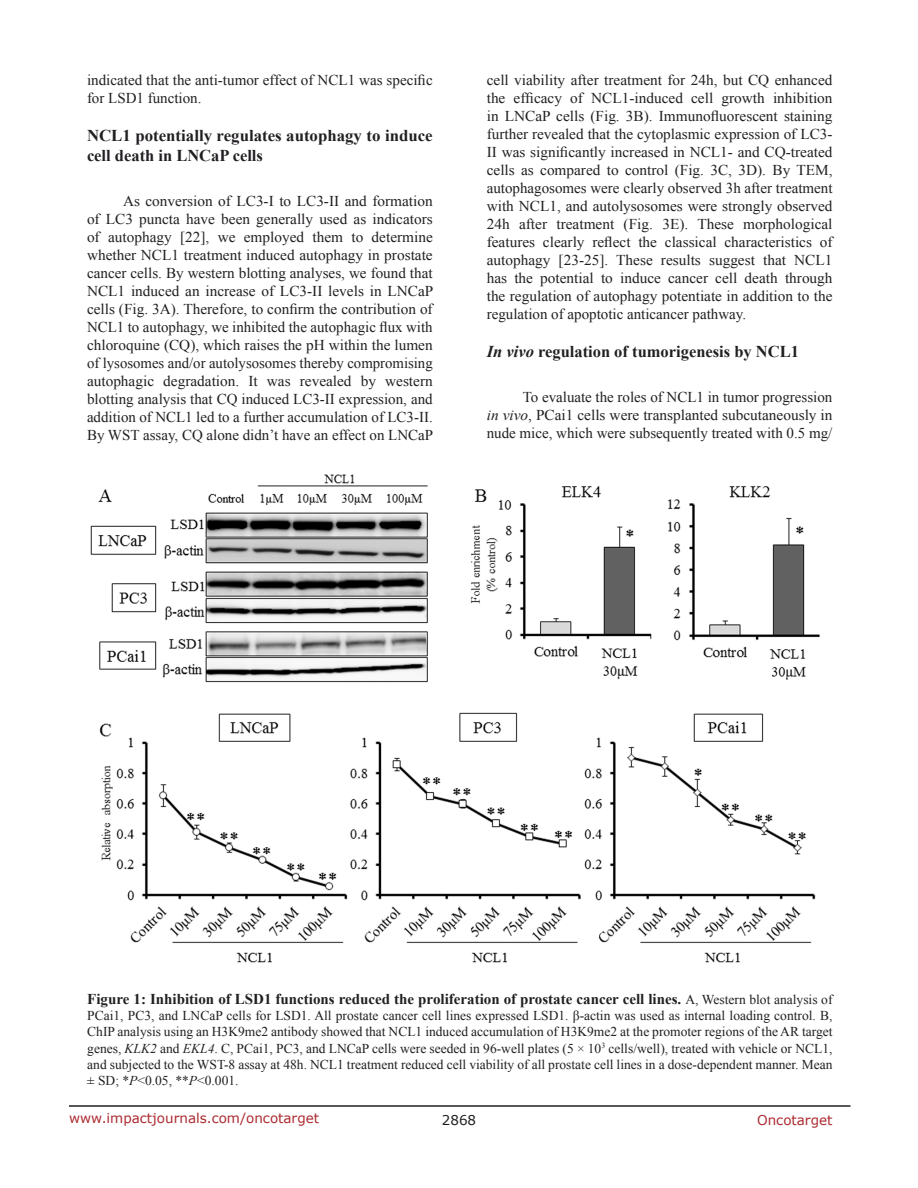
<style>
.page{position:relative;width:918px;height:1188px;background:#fff}
.page>*{position:absolute;margin:0;border:0;box-sizing:border-box;transform-origin:0 0}
.SubHeading{font:700 16.5px/19.8px "Times New Roman";color:#221f22}
.BodyText{font:15px/18px "Times New Roman";color:#221f22;text-align:justify}
.FigureText{font:700 15px "Times New Roman";color:#221f22}
.FigureText-2{font:13.5px/16.2px "Times New Roman";color:#221f22;text-align:justify}
.t1{font:13.5px "Verdana";color:#ac2b31}
.t2{font:13.5px "Verdana";color:#221f22}
.s1{font-style:italic}
.s2{font-weight:400;font-size:13.5px}
</style>
<div class="page">
<hr style="left:69px;top:1105px;width:781px;height:2px;background:#231f20">
<img style="left:90px;top:474px;width:730px;height:489px">
<p class="BodyText" style="left:87px;top:71px;width:347px">indicated that the anti-tumor effect of NCL1 was specific for LSD1 function.</p>
<p class="SubHeading" style="left:87px;top:125px;width:347px">NCL1 potentially regulates autophagy to induce cell death in LNCaP cells</p>
<p class="BodyText" style="left:87px;top:192px;width:348px;text-indent:36px">As conversion of LC3-I to LC3-II and formation of LC3 puncta have been generally used as indicators of autophagy [22], we employed them to determine whether NCL1 treatment induced autophagy in prostate cancer cells. By western blotting analyses, we found that NCL1 induced an increase of LC3-II levels in LNCaP cells (Fig. 3A). Therefore, to confirm the contribution of NCL1 to autophagy, we inhibited the autophagic flux with chloroquine (CQ), which raises the pH within the lumen of lysosomes and/or autolysosomes thereby compromising autophagic degradation. It was revealed by western blotting analysis that CQ induced LC3-II expression, and addition of NCL1 led to a further accumulation of LC3-II.<br>By WST assay, CQ alone didn’t have an effect on LNCaP</p>
<p class="BodyText" style="left:487px;top:71px;width:347px">cell viability after treatment for 24h, but CQ enhanced the efficacy of NCL1-induced cell growth inhibition in LNCaP cells (Fig. 3B). Immunofluorescent staining further revealed that the cytoplasmic expression of LC3- II was significantly increased in NCL1- and CQ-treated cells as compared to control (Fig. 3C, 3D). By TEM, autophagosomes were clearly observed 3h after treatment with NCL1, and autolysosomes were strongly observed 24h after treatment (Fig. 3E). These morphological features clearly reflect the classical characteristics of autophagy [23-25]. These results suggest that NCL1 has the potential to induce cancer cell death through the regulation of autophagy potentiate in addition to the regulation of apoptotic anticancer pathway.</p>
<p class="SubHeading" style="left:487px;top:341px;width:314px"><span class="s1">In vivo</span> regulation of tumorigenesis by NCL1</p>
<p class="BodyText" style="left:487px;top:388px;width:347px;text-indent:36px">To evaluate the roles of NCL1 in tumor progression <span class="s1">in vivo</span>, PCai1 cells were transplanted subcutaneously in nude mice, which were subsequently treated with 0.5 mg/</p>
<p class="FigureText" style="left:87px;top:989px;width:747px">Figure 1: Inhibition of LSD1 functions reduced the proliferation of prostate cancer cell lines. <span class="s2">A, Western blot analysis of</span></p>
<p class="FigureText-2" style="left:87px;top:1007px;width:747px">PCai1, PC3, and LNCaP cells for LSD1. All prostate cancer cell lines expressed LSD1. β-actin was used as internal loading control. B, ChIP analysis using an H3K9me2 antibody showed that NCL1 induced accumulation of H3K9me2 at the promoter regions of the AR target genes, <span class="s1">KLK2</span> and <span class="s1">EKL4</span>. C, PCai1, PC3, and LNCaP cells were seeded in 96-well plates (5 × 10<sup>3</sup> cells/well), treated with vehicle or NCL1, and subjected to the WST-8 assay at 48h. NCL1 treatment reduced cell viability of all prostate cell lines in a dose-dependent manner. Mean ± SD; *<span class="s1">P</span>&lt;0.05, **<span class="s1">P</span>&lt;0.001.</p>
<p class="t1" style="left:69px;top:1109px;width:252px">www.impactjournals.com/oncotarget</p>
<p class="t2" style="left:442px;top:1111px;width:36px">2868</p>
<p class="t1" style="left:757px;top:1111px;width:77px">Oncotarget</p>
</div>
